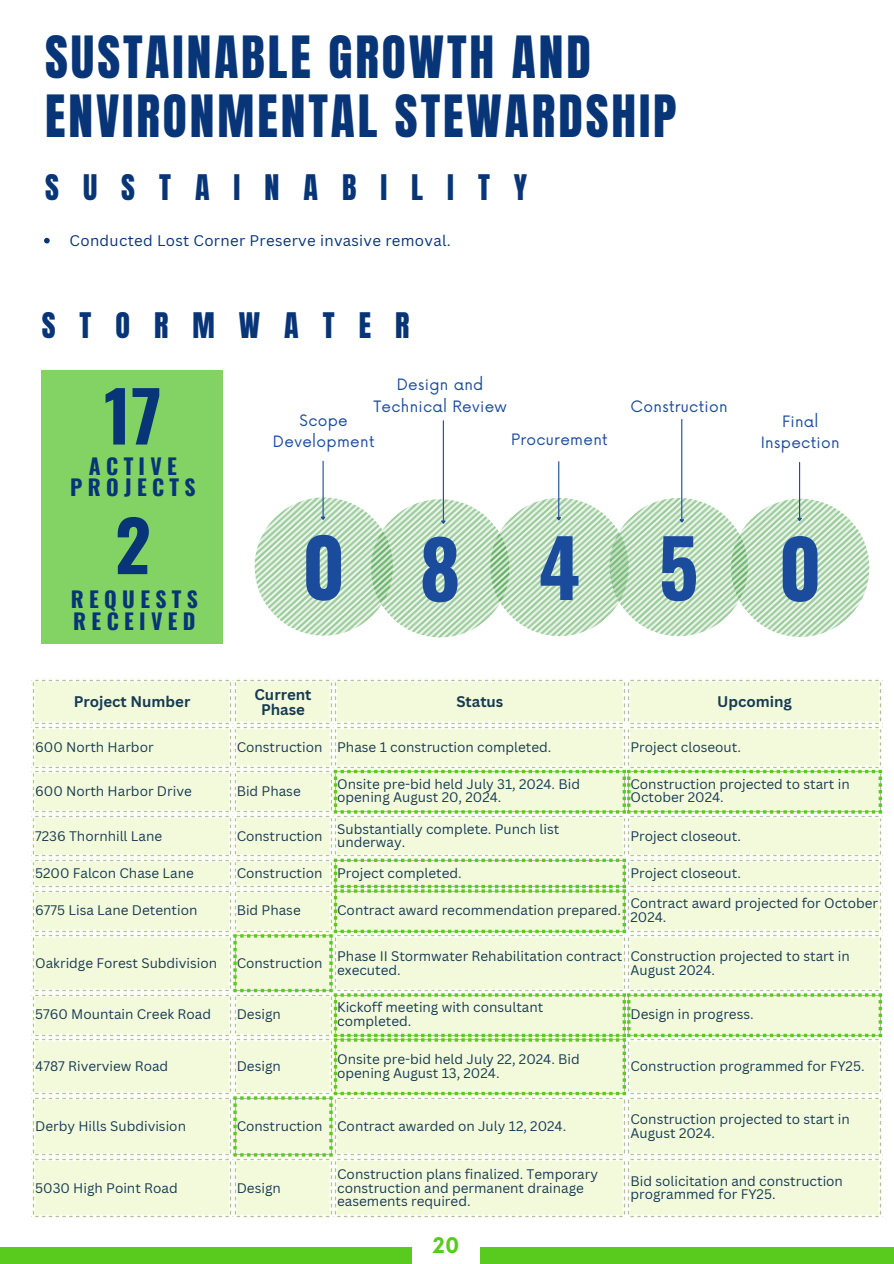
<style>
.page{position:relative;width:894px;height:1264px;background:#fff}
.page>*{position:absolute;margin:0;border:0;box-sizing:border-box;transform-origin:0 0}
.t1{font:700 78.75px "Oswald";color:#1b4b9d}
.t2{font:700 69.6px "Oswald";color:#073577}
.t3{font:49.5px/58.5px "Anton";letter-spacing:.06em;color:#073577}
.t4{font:30px "Anton";letter-spacing:.8em;color:#073577}
.t5{font:700 21.6px/22.5px "Oswald";letter-spacing:.245em;color:#073577}
.t6{font:700 21px "Now";color:#58cb1e}
.t7{font:15.3px/21.3px "Now";letter-spacing:.02em;color:#1b4b9d;text-align:center}
.t8{font:15px "Canva Sans";letter-spacing:.02em;color:#073577}
.t9{font:700 15px/14.7px "Canva Sans";color:#173b53;text-align:center}
.t10{font:13.5px/13.5px "Canva Sans";color:#173b53}
</style>
<div class="page">
<div style="left:0;top:1247px;width:893px;height:16px;background:#58cb1e"></div>
<div style="left:412px;top:1226px;width:68px;height:37px;background:#fff"></div>
<div style="left:42px;top:371px;width:181px;height:273px;background:#82d363"></div>
<img style="left:517px;top:490px;width:84px;height:147px">
<img style="left:601px;top:490px;width:122px;height:147px">
<hr style="left:681px;top:419px;width:1px;height:100px;background:#1b4b9d">
<svg style="left:677px;top:518px;width:7px;height:6px"></svg>
<img style="left:400px;top:499px;width:117px;height:139px">
<hr style="left:442px;top:420px;width:2px;height:100px;background:#1b4b9d">
<svg style="left:439px;top:519px;width:7px;height:6px"></svg>
<hr style="left:558px;top:461px;width:1px;height:56px;background:#1b4b9d">
<svg style="left:554px;top:516px;width:8px;height:5px"></svg>
<img style="left:723px;top:491px;width:147px;height:146px">
<hr style="left:798px;top:462px;width:1px;height:56px;background:#1b4b9d">
<svg style="left:795px;top:517px;width:7px;height:5px"></svg>
<img style="left:254px;top:490px;width:146px;height:146px">
<hr style="left:322px;top:461px;width:1px;height:56px;background:#1b4b9d">
<svg style="left:319px;top:515px;width:7px;height:6px"></svg>
<svg style="left:332px;top:685px;width:1px;height:30px"></svg>
<svg style="left:625px;top:685px;width:1px;height:30px"></svg>
<svg style="left:32px;top:678px;width:200px;height:539px;background:#f2f9dd"></svg>
<svg style="left:233px;top:678px;width:99px;height:539px;background:#f2f9de"></svg>
<svg style="left:334px;top:678px;width:291px;height:539px;background:#f2f9dd"></svg>
<svg style="left:334px;top:769px;width:291px;height:326px;background:#e9f6d1"></svg>
<svg style="left:627px;top:678px;width:254px;height:539px;background:#f2f9dd"></svg>
<svg style="left:627px;top:769px;width:254px;height:268px;background:#eef7d8"></svg>
<svg style="left:32px;top:732px;width:3px;height:30px"></svg>
<svg style="left:229px;top:732px;width:8px;height:30px"></svg>
<svg style="left:329px;top:732px;width:8px;height:30px"></svg>
<svg style="left:622px;top:732px;width:8px;height:30px"></svg>
<svg style="left:878px;top:732px;width:3px;height:30px"></svg>
<svg style="left:32px;top:776px;width:3px;height:30px"></svg>
<svg style="left:229px;top:776px;width:8px;height:30px"></svg>
<svg style="left:329px;top:776px;width:8px;height:30px"></svg>
<svg style="left:622px;top:776px;width:8px;height:30px"></svg>
<svg style="left:878px;top:776px;width:3px;height:30px"></svg>
<svg style="left:32px;top:821px;width:3px;height:30px"></svg>
<svg style="left:229px;top:821px;width:8px;height:30px"></svg>
<svg style="left:329px;top:821px;width:8px;height:30px"></svg>
<svg style="left:622px;top:821px;width:8px;height:30px"></svg>
<svg style="left:878px;top:821px;width:3px;height:30px"></svg>
<svg style="left:32px;top:865px;width:3px;height:16px"></svg>
<svg style="left:229px;top:865px;width:8px;height:16px"></svg>
<svg style="left:878px;top:865px;width:3px;height:16px"></svg>
<svg style="left:329px;top:865px;width:8px;height:16px"></svg>
<svg style="left:622px;top:865px;width:8px;height:16px"></svg>
<svg style="left:32px;top:896px;width:3px;height:30px"></svg>
<svg style="left:229px;top:896px;width:8px;height:30px"></svg>
<svg style="left:878px;top:896px;width:3px;height:30px"></svg>
<svg style="left:329px;top:896px;width:8px;height:30px"></svg>
<svg style="left:622px;top:896px;width:8px;height:30px"></svg>
<svg style="left:32px;top:941px;width:3px;height:44px"></svg>
<svg style="left:622px;top:941px;width:8px;height:44px"></svg>
<svg style="left:878px;top:941px;width:3px;height:44px"></svg>
<svg style="left:229px;top:934px;width:108px;height:58px;background:#e5f4cc"></svg>
<svg style="left:32px;top:1000px;width:3px;height:30px"></svg>
<svg style="left:229px;top:1000px;width:8px;height:30px"></svg>
<svg style="left:329px;top:1000px;width:8px;height:30px"></svg>
<svg style="left:622px;top:1000px;width:8px;height:30px"></svg>
<svg style="left:878px;top:1000px;width:3px;height:30px"></svg>
<svg style="left:32px;top:1044px;width:3px;height:44px"></svg>
<svg style="left:229px;top:1044px;width:8px;height:44px"></svg>
<svg style="left:878px;top:1044px;width:3px;height:44px"></svg>
<svg style="left:329px;top:1044px;width:8px;height:44px"></svg>
<svg style="left:622px;top:1044px;width:8px;height:44px"></svg>
<svg style="left:32px;top:1103px;width:3px;height:46px"></svg>
<svg style="left:622px;top:1103px;width:8px;height:46px"></svg>
<svg style="left:878px;top:1103px;width:3px;height:46px"></svg>
<svg style="left:229px;top:1096px;width:108px;height:60px;background:#e6f4cd"></svg>
<svg style="left:32px;top:1164px;width:3px;height:46px"></svg>
<svg style="left:229px;top:1164px;width:8px;height:46px"></svg>
<svg style="left:329px;top:1164px;width:8px;height:46px"></svg>
<svg style="left:622px;top:1164px;width:8px;height:46px"></svg>
<svg style="left:878px;top:1164px;width:3px;height:46px"></svg>
<svg style="left:44px;top:238px;width:6px;height:5px"></svg>
<p class="t3" style="left:45px;top:29px;width:632px">SUSTAINABLE GROWTH AND<br>ENVIRONMENTAL STEWARDSHIP</p>
<p class="t4" style="left:45px;top:165px;width:483px">SUSTAINABILITY</p>
<p class="t8" style="left:70px;top:230px;width:382px">Conducted Lost Corner Preserve invasive removal.</p>
<p class="t4" style="left:42px;top:303px;width:369px">STORMWATER</p>
<p class="t2" style="left:104px;top:361px;width:59px">17</p>
<p class="t5" style="left:70px;top:455px;width:127px;line-height:20.2px;text-align:center">ACTIVE<br>PROJECTS</p>
<h2 class="t2" style="left:115px;top:491px;width:37px">2</h2>
<p class="t5" style="left:71px;top:587px;width:128px">REQUESTS<br>RECEIVED</p>
<p class="t7" style="left:373px;top:375px;width:135px">Design and<br>Technical Review</p>
<p class="t7" style="left:273px;top:410px;width:103px">Scope<br>Development</p>
<h2 class="t7" style="left:511px;top:429px;width:98px">Procurement</h2>
<p class="t1" style="left:302px;top:505px;width:45px">0</p>
<p class="t1" style="left:419px;top:507px;width:43px">8</p>
<p class="t1" style="left:538px;top:506px;width:43px">4</p>
<p class="t7" style="left:630px;top:396px;width:99px">Construction</p>
<p class="t1" style="left:658px;top:506px;width:42px">5</p>
<p class="t7" style="left:760px;top:411px;width:80px">Final<br>Inspection</p>
<h3 class="t1" style="left:778px;top:507px;width:45px">0</h3>
<p class="t9" style="left:74px;top:693px;width:118px">Project Number</p>
<p class="t9" style="left:254px;top:687px;width:59px">Current<br>Phase</p>
<p class="t9" style="left:456px;top:693px;width:49px">Status</p>
<p class="t9" style="left:716px;top:693px;width:76px">Upcoming</p>
<p class="t10" style="left:35px;top:739px;width:120px">600 North Harbor</p>
<p class="t10" style="left:237px;top:739px;width:87px">Construction</p>
<p class="t10" style="left:337px;top:739px;width:216px">Phase 1 construction completed.</p>
<p class="t10" style="left:630px;top:739px;width:112px">Project closeout.</p>
<p class="t10" style="left:35px;top:783px;width:158px">600 North Harbor Drive</p>
<h3 class="t10" style="left:237px;top:783px;width:66px">Bid Phase</h3>
<p class="t10" style="left:337px;top:777px;width:244px">Onsite pre-bid held July 31, 2024. Bid opening August 20, 2024.</p>
<p class="t10" style="left:630px;top:777px;width:221px">Construction projected to start in<br>October 2024.</p>
<p class="t10" style="left:35px;top:828px;width:128px">7236 Thornhill Lane</p>
<p class="t10" style="left:237px;top:828px;width:87px">Construction</p>
<p class="t10" style="left:337px;top:821px;width:223px">Substantially complete. Punch list underway.</p>
<p class="t10" style="left:630px;top:828px;width:112px">Project closeout.</p>
<p class="t10" style="left:35px;top:865px;width:160px">5200 Falcon Chase Lane</p>
<p class="t10" style="left:237px;top:865px;width:87px">Construction</p>
<p class="t10" style="left:337px;top:865px;width:126px">Project completed.</p>
<p class="t10" style="left:630px;top:865px;width:112px">Project closeout.</p>
<p class="t10" style="left:35px;top:903px;width:164px">6775 Lisa Lane Detention</p>
<p class="t10" style="left:237px;top:903px;width:66px">Bid Phase</p>
<p class="t10" style="left:337px;top:903px;width:285px">Contract award recommendation prepared.</p>
<p class="t10" style="left:630px;top:896px;width:249px">Contract award projected for October<br>2024.</p>
<p class="t10" style="left:35px;top:956px;width:183px">Oakridge Forest Subdivision</p>
<p class="t10" style="left:237px;top:956px;width:87px">Construction</p>
<p class="t10" style="left:337px;top:949px;width:286px">Phase II Stormwater Rehabilitation contract executed.</p>
<p class="t10" style="left:630px;top:949px;width:221px">Construction projected to start in<br>August 2024.</p>
<p class="t10" style="left:35px;top:1007px;width:177px">5760 Mountain Creek Road</p>
<p class="t10" style="left:237px;top:1007px;width:46px">Design</p>
<p class="t10" style="left:337px;top:1000px;width:207px">Kickoff meeting with consultant completed.</p>
<p class="t10" style="left:630px;top:1007px;width:125px">Design in progress.</p>
<p class="t10" style="left:35px;top:1058px;width:134px">4787 Riverview Road</p>
<p class="t10" style="left:237px;top:1058px;width:46px">Design</p>
<p class="t10" style="left:337px;top:1052px;width:244px">Onsite pre-bid held July 22, 2024. Bid opening August 13, 2024.</p>
<p class="t10" style="left:630px;top:1058px;width:235px">Construction programmed for FY25.</p>
<p class="t10" style="left:35px;top:1119px;width:152px">Derby Hills Subdivision</p>
<p class="t10" style="left:237px;top:1119px;width:87px">Construction</p>
<p class="t10" style="left:337px;top:1119px;width:230px">Contract awarded on July 12, 2024.</p>
<p class="t10" style="left:630px;top:1112px;width:221px">Construction projected to start in<br>August 2024.</p>
<p class="t10" style="left:35px;top:1180px;width:144px">5030 High Point Road</p>
<p class="t10" style="left:237px;top:1180px;width:46px">Design</p>
<p class="t10" style="left:337px;top:1167px;width:262px">Construction plans finalized. Temporary construction and permanent drainage easements required.</p>
<p class="t10" style="left:630px;top:1173px;width:214px">Bid solicitation and construction programmed for FY25.</p>
<h1 class="t6" style="left:433px;top:1234px;width:28px">20</h1>
</div>
